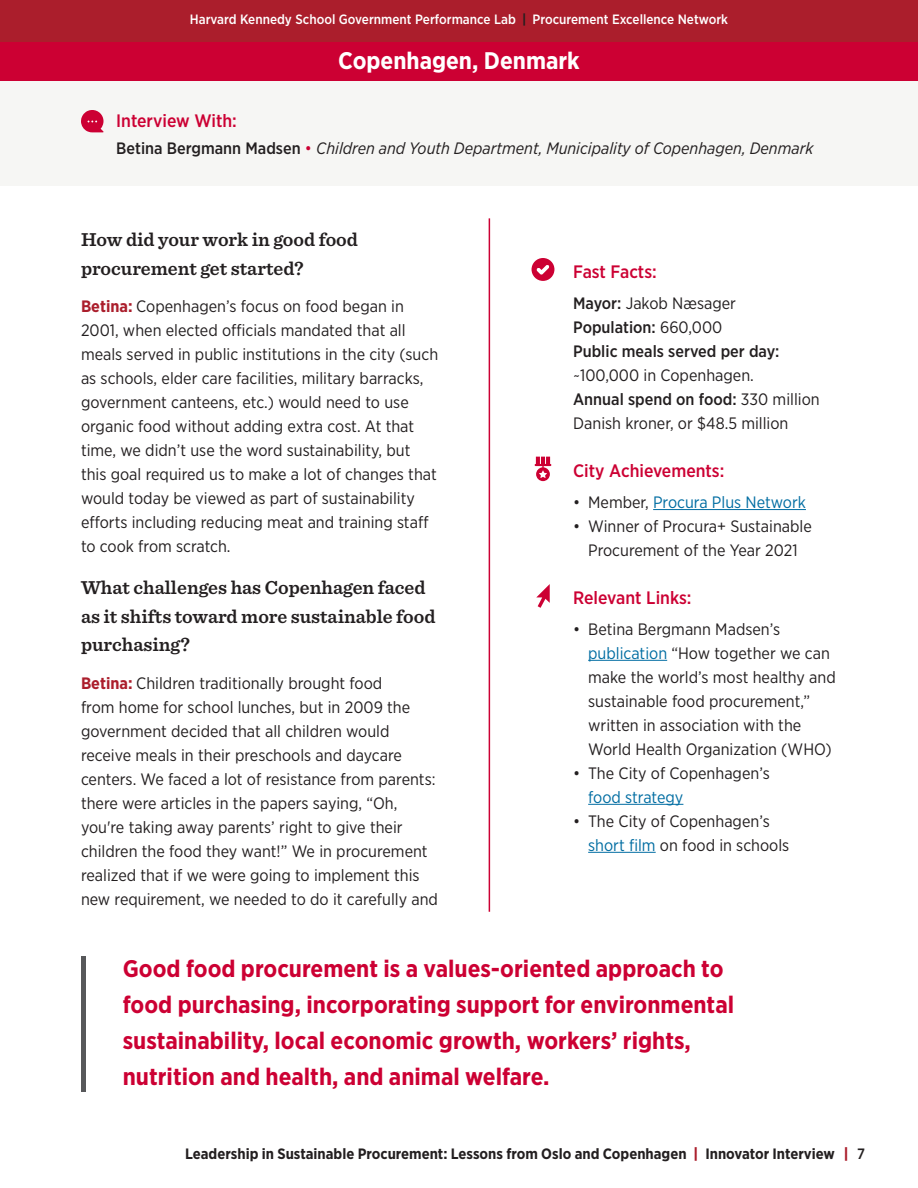
<style>
.page{position:relative;width:918px;height:1188px;background:#fff}
.page>*{position:absolute;margin:0;border:0;box-sizing:border-box;transform-origin:0 0}
.t1{font:700 24px/36px "Gotham Narrow";color:#c03}
.t2{font:700 24px "Gotham Narrow";color:#fff}
.t3{font:600 19.5px/28.5px "Sentinel";color:#231f20}
.t4{font:500 18px "Gotham Narrow";color:#c03}
.t5{font:16.5px/24px "Gotham Narrow";color:#231f20}
.t6{font:italic 16.5px "Gotham Narrow";color:#231f20}
.t7{font:500 16.5px/24px "Gotham Narrow";color:#231f20}
.t8{font:16.5px "Gotham Narrow";color:#006da2}
.t9{font:700 15px "Gotham Narrow";color:#231f20}
.t10{font:500 13.5px "Gotham Narrow";color:#fff}
.s1{font-weight:700;color:#231f20}
.s2{font-weight:500;font-style:normal}
.s3{font-style:normal;color:#c03}
.s4{font-weight:700;color:#ab1e2c}
.s5{font-weight:400}
.s6{font-weight:500}
.s7{color:#231f20}
.s8{color:#006da2}
.s9{font-weight:900;color:#ab1e2c}
</style>
<div class="page">
<hr style="left:653px;top:509px;width:153px;height:1px;background:#006da2">
<hr style="left:588px;top:660px;width:79px;height:1px;background:#006da2">
<hr style="left:588px;top:804px;width:95px;height:1px;background:#006da2">
<hr style="left:588px;top:852px;width:68px;height:1px;background:#006da2">
<svg style="left:532px;top:258px;width:22px;height:23px"></svg>
<svg style="left:536px;top:584px;width:14px;height:24px"></svg>
<svg style="left:535px;top:457px;width:16px;height:24px"></svg>
<hr style="left:81px;top:957px;width:4px;height:135px;background:#57585a">
<hr style="left:489px;top:218px;width:1px;height:694px;background:#c03">
<div style="left:0;top:18px;width:918px;height:168px;background:#f6f6f4"></div>
<svg style="left:81px;top:110px;width:23px;height:22px"></svg>
<div style="left:0;top:40px;width:918px;height:41px;background:#c03"></div>
<div style="left:0;top:0;width:918px;height:42px;background:#ab1e2c"></div>
<p class="t10" style="left:190px;top:11px;width:540px">Harvard Kennedy School Government Performance Lab <span class="s1">|</span> Procurement Excellence Network</p>
<p class="t4" style="left:116px;top:109px;width:122px">Interview With:</p>
<h1 class="t2" style="left:338px;top:45px;width:243px">Copenhagen, Denmark</h1>
<p class="t6" style="left:116px;top:138px;width:699px"><span class="s2">Betina Bergmann Madsen</span> <span class="s3">•</span> Children and Youth Department, Municipality of Copenhagen, Denmark</p>
<p class="t3" style="left:81px;top:224px;width:278px">How did your work in good food procurement get started?</p>
<p class="t5" style="left:81px;top:294px;width:359px"><span class="s4">Betina:</span> Copenhagen’s focus on food began in 2001, when elected officials mandated that all meals served in public institutions in the city (such as schools, elder care facilities, military barracks, government canteens, etc.) would need to use organic food without adding extra cost. At that time, we didn’t use the word sustainability, but this goal required us to make a lot of changes that would today be viewed as part of sustainability efforts including reducing meat and training staff to cook from scratch.</p>
<p class="t3" style="left:81px;top:572px;width:356px">What challenges has Copenhagen faced as it shifts toward more sustainable food purchasing?</p>
<p class="t5" style="left:81px;top:671px;width:359px"><span class="s4">Betina:</span> Children traditionally brought food<br>from home for school lunches, but in 2009 the government decided that all children would receive meals in their preschools and daycare centers. We faced a lot of resistance from parents: there were articles in the papers saying, “Oh, you're taking away parents’ right to give their children the food they want!” We in procurement realized that if we were going to implement this new requirement, we needed to do it carefully and</p>
<p class="t4" style="left:573px;top:261px;width:85px">Fast Facts:</p>
<p class="t7" style="left:573px;top:291px;width:208px">Mayor: <span class="s5">Jakob Næsager<br></span>Population: <span class="s5">660,000<br></span>Public meals served per day:</p>
<p class="t5" style="left:573px;top:363px;width:248px">~100,000 in Copenhagen.<br><span class="s6">Annual spend on food:</span> 330 million<br>Danish kroner, or $48.5 million</p>
<p class="t4" style="left:573px;top:459px;width:153px">City Achievements:</p>
<p class="t8" style="left:573px;top:492px;width:234px"><span class="s7">• Member,</span> Procura Plus Network</p>
<p class="t5" style="left:573px;top:514px;width:240px;text-align:center">• Winner of Procura+ Sustainable<br>Procurement of the Year 2021</p>
<p class="t4" style="left:573px;top:586px;width:120px">Relevant Links:</p>
<p class="t5" style="left:588px;top:617px;width:249px;text-indent:-15px">• Betina Bergmann Madsen’s <span class="s8">publication</span> “How together we can make the world’s most healthy and sustainable food procurement,” written in association with the<br>World Health Organization (WHO)</p>
<p class="t5" style="left:573px;top:761px;width:198px">• The City of Copenhagen’s</p>
<p class="t8" style="left:588px;top:787px;width:97px">food strategy</p>
<p class="t5" style="left:588px;top:809px;width:203px;text-indent:-15px">• The City of Copenhagen’s <span class="s8">short film</span> on food in schools</p>
<h1 class="t1" style="left:123px;top:951px;width:613px">Good food procurement is a values-oriented approach to food purchasing, incorporating support for environmental sustainability, local economic growth, workers’ rights, nutrition and health, and animal welfare.</h1>
<p class="t9" style="left:185px;top:1145px;width:681px">Leadership in Sustainable Procurement: Lessons from Oslo and Copenhagen <span class="s9">|</span> Innovator Interview <span class="s9">|</span> <span class="s6">7</span></p>
</div>
